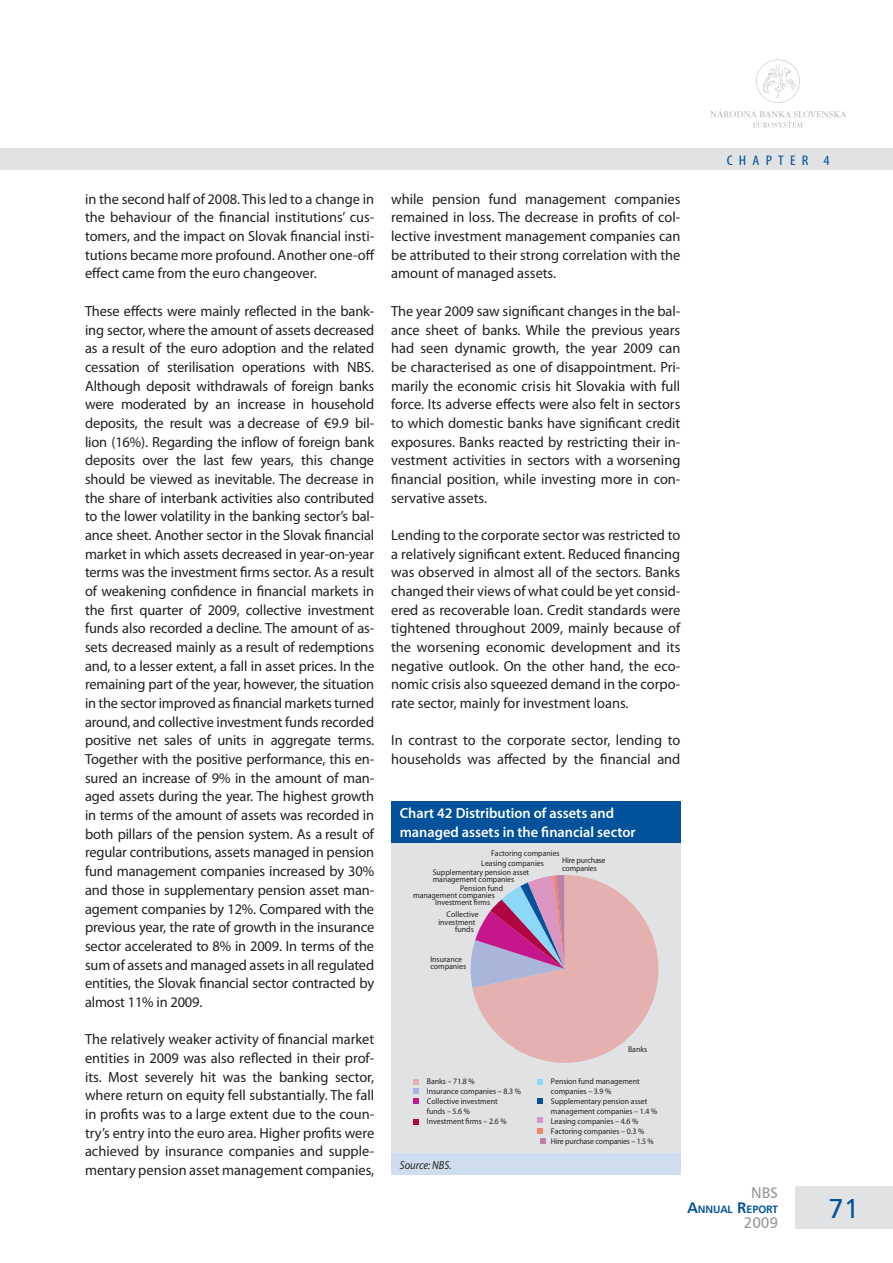
<style>
.page{position:relative;width:893px;height:1263px;background:#fff}
.page>*{position:absolute;margin:0;border:0;box-sizing:border-box;transform-origin:0 0}
.t1{font:27px "Humanist 777 AT";color:#01519b}
.t2{font:15px "Humanist 777 AT";color:#939598}
.t3{font:14.7px/18.8px "Myriad Pro";color:#231f20;text-align:justify}
.t4{font:600 14.7px/18.8px "Myriad Pro";color:#fff}
.t5{font:condensed 13.95px "Myriad Pro";letter-spacing:.385em;color:#01519b;scale:1.15 1}
.t6{font:italic 11.7px "Myriad Pro";color:#231f20;scale:.9 1}
.t7{font:10.5px "Humanist 777 AT Bold";color:#01519b}
.t8{font:8.25px/10.1px "Myriad Pro";color:#231f20;scale:.95 1}
.t9{font:8.25px/7.5px "Myriad Pro";letter-spacing:-.02em;color:#231f20;scale:.95 1}
.s1{font-size:15px}
</style>
<div class="page">
<div style="left:0;top:149px;width:893px;height:21px;background:#e1e2e4"></div>
<svg style="left:710px;top:109px;width:136px;height:19px"></svg>
<svg style="left:756px;top:60px;width:44px;height:43px"></svg>
<div style="left:795px;top:1186px;width:98px;height:43px;background:#e1e2e4"></div>
<div style="left:391px;top:801px;width:289px;height:42px;background:#01519b"></div>
<div style="left:391px;top:843px;width:289px;height:311px;background:#e1e2e4"></div>
<div style="left:391px;top:1154px;width:289px;height:21px;background:#cedeee"></div>
<svg style="left:413px;top:1079px;width:5px;height:24px"></svg>
<svg style="left:413px;top:1119px;width:5px;height:5px"></svg>
<svg style="left:537px;top:1098px;width:6px;height:6px"></svg>
<svg style="left:537px;top:1079px;width:6px;height:6px"></svg>
<svg style="left:471px;top:875px;width:187px;height:188px"></svg>
<svg style="left:540px;top:1139px;width:6px;height:5px"></svg>
<svg style="left:537px;top:1118px;width:6px;height:15px"></svg>
<p class="t3" style="left:85px;top:190px;width:291px">in the second half of 2008. This led to a change in the behaviour of the financial institutions’ cus&shy;tomers, and the impact on Slovak financial insti&shy;tutions became more profound. Another one-off effect came from the euro changeover.</p>
<p class="t3" style="left:85px;top:302px;width:291px">These effects were mainly reflected in the bank&shy;ing sector, where the amount of assets decreased as a result of the euro adoption and the related cessation of sterilisation operations with NBS.<br>Although deposit withdrawals of foreign banks were moderated by an increase in household deposits, the result was a decrease of €9.9 bil&shy;lion (16%). Regarding the inflow of foreign bank deposits over the last few years, this change should be viewed as inevitable. The decrease in the share of interbank activities also contributed to the lower volatility in the banking sector’s bal&shy;ance sheet. Another sector in the Slovak financial market in which assets decreased in year-on-year terms was the investment firms sector. As a result of weakening confidence in financial markets in the first quarter of 2009, collective investment funds also recorded a decline. The amount of as&shy;sets decreased mainly as a result of redemptions and, to a lesser extent, a fall in asset prices. In the remaining part of the year, however, the situation in the sector improved as financial markets turned around, and collective investment funds recorded positive net sales of units in aggregate terms.<br>Together with the positive performance, this en&shy;sured an increase of 9% in the amount of man&shy;aged assets during the year. The highest growth in terms of the amount of assets was recorded in both pillars of the pension system. As a result of regular contributions, assets managed in pension fund management companies increased by 30% and those in supplementary pension asset man&shy;agement companies by 12%. Compared with the previous year, the rate of growth in the insurance sector accelerated to 8% in 2009. In terms of the sum of assets and managed assets in all regulated entities, the Slovak financial sector contracted by almost 11% in 2009.</p>
<p class="t3" style="left:85px;top:1030px;width:291px">The relatively weaker activity of financial market entities in 2009 was also reflected in their prof&shy;its. Most severely hit was the banking sector, where return on equity fell substantially. The fall in profits was to a large extent due to the coun&shy;try’s entry into the euro area. Higher profits were achieved by insurance companies and supple&shy;mentary pension asset management companies,</p>
<p class="t3" style="left:391px;top:190px;width:291px">while pension fund management companies remained in loss. The decrease in profits of col&shy;lective investment management companies can be attributed to their strong correlation with the amount of managed assets.</p>
<p class="t3" style="left:391px;top:302px;width:291px">The year 2009 saw significant changes in the bal&shy;ance sheet of banks. While the previous years had seen dynamic growth, the year 2009 can be characterised as one of disappointment. Pri&shy;marily the economic crisis hit Slovakia with full force. Its adverse effects were also felt in sectors to which domestic banks have significant credit exposures. Banks reacted by restricting their in&shy;vestment activities in sectors with a worsening financial position, while investing more in con&shy;servative assets.</p>
<p class="t3" style="left:391px;top:526px;width:291px">Lending to the corporate sector was restricted to a relatively significant extent. Reduced financing was observed in almost all of the sectors. Banks changed their views of what could be yet consid&shy;ered as recoverable loan. Credit standards were tightened throughout 2009, mainly because of the worsening economic development and its negative outlook. On the other hand, the eco&shy;nomic crisis also squeezed demand in the corpo&shy;rate sector, mainly for investment loans.</p>
<p class="t3" style="left:391px;top:731px;width:291px">In contrast to the corporate sector, lending to households was affected by the financial and</p>
<p class="t4" style="left:400px;top:804px;width:237px">Chart 42 Distribution of assets and managed assets in the financial sector</p>
<p class="t8" style="left:491px;top:848px;width:74px">Factoring companies</p>
<p class="t9" style="left:562px;top:857px;width:47px">Hire purchase companies</p>
<p class="t8" style="left:481px;top:858px;width:67px">Leasing companies</p>
<p class="t8" style="left:433px;top:868px;width:103px;line-height:7.5px">Supplementary pension asset management companies</p>
<p class="t8" style="left:413px;top:884px;width:96px;line-height:7.5px;text-indent:47px">Pension fund management companies</p>
<p class="t8" style="left:435px;top:898px;width:59px">Investment firms</p>
<p class="t8" style="left:447px;top:910px;width:35px">Collective</p>
<p class="t8" style="left:438px;top:917px;width:40px">investment</p>
<p class="t8" style="left:455px;top:925px;width:21px">funds</p>
<p class="t8" style="left:430px;top:955px;width:39px;line-height:7.5px">Insurance companies</p>
<p class="t8" style="left:427px;top:1076px;width:100px">Banks – 71.8 %<br>Insurance companies – 8.3 %<br>Collective investment<br>funds – 5.6 %<br>Investment firms – 2.6 %</p>
<p class="t6" style="left:400px;top:1158px;width:59px">Source: NBS.</p>
<p class="t8" style="left:628px;top:1044px;width:22px">Banks</p>
<p class="t8" style="left:551px;top:1076px;width:113px">Pension fund management companies – 3.9 %<br>Supplementary pension asset management companies – 1.4 %<br>Leasing companies – 4.6 %<br>Factoring companies – 0.3 %<br>Hire purchase companies – 1.5 %</p>
<p class="t5" style="left:727px;top:153px;width:91px">CHAPTER 4</p>
<p class="t2" style="left:751px;top:1184px;width:29px">NBS</p>
<p class="t7" style="left:687px;top:1203px;width:92px"><span class="s1">A</span>NNUAL <span class="s1">R</span>EPORT</p>
<p class="t2" style="left:744px;top:1214px;width:36px">2009</p>
<h1 class="t1" style="left:829px;top:1193px;width:32px">71</h1>
</div>
